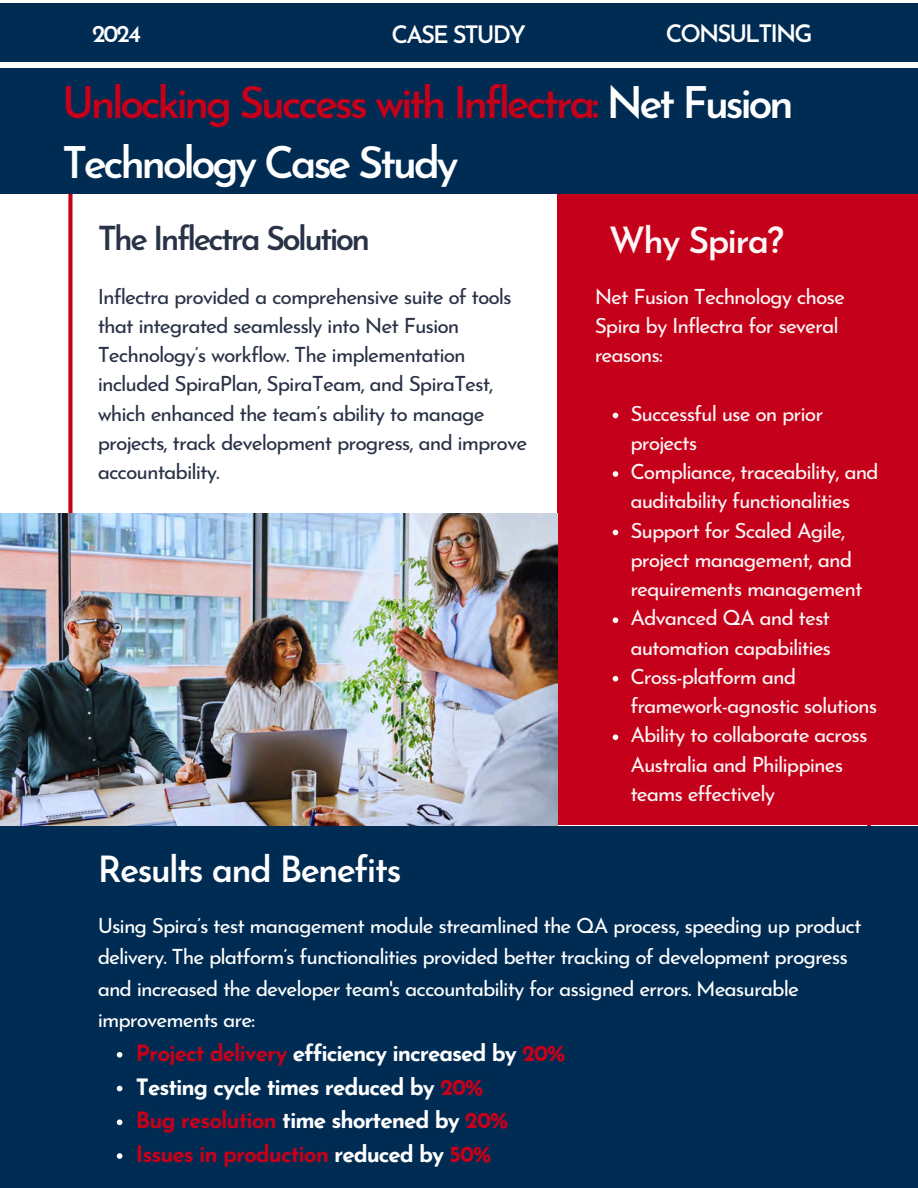
<style>
.page{position:relative;width:918px;height:1188px;background:#fff}
.page>*{position:absolute;margin:0;border:0;box-sizing:border-box;transform-origin:0 0}
.t1{font:600 43.5px/60.8px "Josefin Sans";letter-spacing:-.08em;color:#c5001a}
.t2{font:600 36px "Josefin Sans";letter-spacing:-.05em;color:#fff}
.t3{font:600 36px "Josefin Sans";letter-spacing:-.05em;color:#fdf6f6}
.t4{font:600 33px "Josefin Sans";letter-spacing:-.08em;color:#2a3247}
.t5{font:600 24px "Josefin Sans";letter-spacing:-.08em;color:#fff}
.t6{font:700 22.5px "Josefin Sans";letter-spacing:-.045em;color:#fff}
.t7{font:700 22.5px "Josefin Sans";letter-spacing:-.045em;color:#c5001a}
.t8{font:21px/29.2px "Josefin Sans";letter-spacing:-.045em;color:#fdf6f6}
.t9{font:21px/29.2px "Josefin Sans";letter-spacing:-.045em;color:#2a3247}
.t10{font:21px/31.5px "Josefin Sans";letter-spacing:-.045em;color:#fff}
.s1{color:#fff}
.s2{color:#c5001a}
</style>
<div class="page">
<div style="left:558px;top:182px;width:360px;height:643px;background:#c5001a"></div>
<img style="left:0;top:513px;width:558px;height:313px">
<div style="left:0;top:826px;width:918px;height:362px;background:#002c54"></div>
<div style="left:0;top:68px;width:918px;height:126px;background:#002c54"></div>
<div style="left:0;top:3px;width:918px;height:59px;background:#002c54"></div>
<svg style="left:613px;top:413px;width:5px;height:5px"></svg>
<svg style="left:613px;top:471px;width:5px;height:6px"></svg>
<svg style="left:613px;top:530px;width:5px;height:5px"></svg>
<svg style="left:613px;top:617px;width:5px;height:6px"></svg>
<svg style="left:613px;top:676px;width:5px;height:6px"></svg>
<svg style="left:613px;top:734px;width:5px;height:6px"></svg>
<svg style="left:117px;top:1052px;width:5px;height:6px"></svg>
<svg style="left:117px;top:1086px;width:5px;height:5px"></svg>
<svg style="left:117px;top:1119px;width:5px;height:6px"></svg>
<svg style="left:117px;top:1153px;width:5px;height:6px"></svg>
<p class="t5" style="left:92px;top:24px;width:51px">2024</p>
<p class="t5" style="left:392px;top:25px;width:136px">CASE STUDY</p>
<p class="t5" style="left:666px;top:24px;width:148px">CONSULTING</p>
<p class="t1" style="left:62px;top:76px;width:733px">Unlocking Success with Inflectra: <span class="s1">Net Fusion<br>Technology Case Study</span></p>
<p class="t4" style="left:98px;top:226px;width:274px">The Inflectra Solution</p>
<p class="t9" style="left:98px;top:284px;width:431px">Inflectra provided a comprehensive suite of tools that integrated seamlessly into Net Fusion Technology’s workflow. The implementation included SpiraPlan, SpiraTeam, and SpiraTest, which enhanced the team’s ability to manage projects, track development progress, and improve accountability.</p>
<h6 class="t3" style="left:609px;top:226px;width:177px">Why Spira?</h6>
<h3 class="t8" style="left:595px;top:284px;width:252px">Net Fusion Technology chose<br>Spira by Inflectra for several reasons:</h3>
<h3 class="t8" style="left:630px;top:401px;width:194px">Successful use on prior projects</h3>
<p class="t8" style="left:630px;top:459px;width:250px">Compliance, traceability, and auditability functionalities</p>
<h1 class="t8" style="left:630px;top:518px;width:234px">Support for Scaled Agile, project management, and requirements management</h1>
<h2 class="t8" style="left:630px;top:605px;width:202px">Advanced QA and test automation capabilities</h2>
<h6 class="t8" style="left:630px;top:664px;width:249px">Cross-platform and framework-agnostic solutions</h6>
<h2 class="t8" style="left:630px;top:722px;width:239px">Ability to collaborate across<br>Australia and Philippines teams effectively</h2>
<p class="t2" style="left:98px;top:855px;width:305px">Results and Benefits</p>
<h2 class="t10" style="left:98px;top:912px;width:766px">Using Spira’s test management module streamlined the QA process, speeding up product delivery. The platform’s functionalities provided better tracking of development progress and increased the developer team's accountability for assigned errors. Measurable improvements are:</h2>
<h6 class="t6" style="left:136px;top:1044px;width:431px"><span class="s2">Project delivery</span> efficiency increased by <span class="s2">20%</span></h6>
<p class="t6" style="left:136px;top:1078px;width:349px">Testing cycle times reduced by <span class="s2">20%</span></p>
<p class="t7" style="left:136px;top:1112px;width:374px">Bug resolution <span class="s1">time shortened by</span> 20%</p>
<p class="t7" style="left:136px;top:1145px;width:357px">Issues in production <span class="s1">reduced by</span> 50%</p>
</div>
